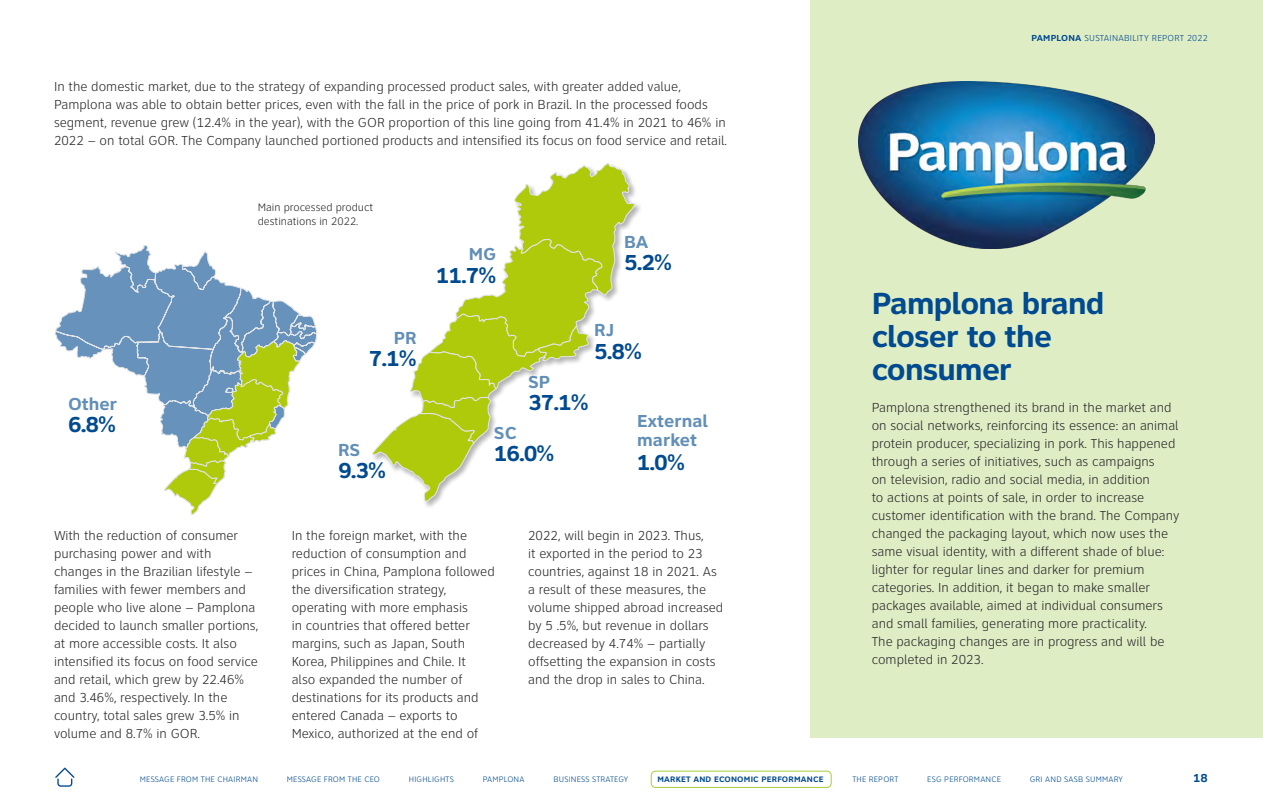
<style>
.page{position:relative;width:1263px;height:808px;background:#fff}
.page>*{position:absolute;margin:0;border:0;box-sizing:border-box;transform-origin:0 0}
.t1{font:700 31.5px/33px "Clearview ATT";letter-spacing:-.025em;color:#004a8f}
.t2{font:700 22.5px "Clearview ATT";color:#004a8f}
.t3{font:700 18px/19.5px "Clearview ATT";color:#628fb7}
.t4{font:300 13.5px/18px "Clearview ATT";color:#292829}
.t5{font:700 12px "Clearview ATT";color:#004a8f}
.t6{font:300 11.25px/13.5px "Clearview ATT";color:#292829}
.t7{font:300 9px "Clearview ATT";letter-spacing:.025em;color:#004a8f}
.t8{font:300 8.25px "Clearview ATT";letter-spacing:.025em;color:#004a8f}
.t9{font:700 8.25px "Clearview ATT";letter-spacing:.025em;color:#004a8f}
.s1{font-weight:700}
</style>
<div class="page">
<div style="left:811px;top:0;width:452px;height:738px;background:#dfedc5"></div>
<svg style="left:54px;top:245px;width:263px;height:190px"></svg>
<svg style="left:164px;top:340px;width:136px;height:175px"></svg>
<svg style="left:372px;top:163px;width:264px;height:339px"></svg>
<img style="left:859px;top:81px;width:295px;height:167px">
<svg style="left:55px;top:767px;width:19px;height:20px"></svg>
<div style="left:651px;top:771px;width:180px;height:17px;border:1px solid #a6ce39;border-radius:4px"></div>
<p class="t4" style="left:54px;top:78px;width:674px">In the domestic market, due to the strategy of expanding processed product sales, with greater added value, Pamplona was able to obtain better prices, even with the fall in the price of pork in Brazil. In the processed foods segment, revenue grew (12.4% in the year), with the GOR proportion of this line going from 41.4% in 2021 to 46% in 2022 – on total GOR. The Company launched portioned products and intensified its focus on food service and retail.</p>
<h3 class="t3" style="left:68px;top:394px;width:51px">Other</h3>
<h2 class="t2" style="left:68px;top:412px;width:49px">6.8%</h2>
<p class="t6" style="left:258px;top:201px;width:117px">Main processed product destinations in 2022.</p>
<h3 class="t3" style="left:394px;top:328px;width:25px">PR</h3>
<h2 class="t2" style="left:369px;top:346px;width:49px">7.1%</h2>
<h3 class="t3" style="left:469px;top:244px;width:29px">MG</h3>
<h2 class="t2" style="left:436px;top:262px;width:62px">11.7%</h2>
<h3 class="t3" style="left:624px;top:232px;width:26px">BA</h3>
<h2 class="t2" style="left:624px;top:250px;width:49px">5.2%</h2>
<h3 class="t3" style="left:594px;top:321px;width:22px">RJ</h3>
<h2 class="t2" style="left:594px;top:338px;width:49px">5.8%</h2>
<h3 class="t3" style="left:528px;top:372px;width:24px">SP</h3>
<h2 class="t2" style="left:528px;top:390px;width:62px">37.1%</h2>
<h3 class="t3" style="left:494px;top:423px;width:24px">SC</h3>
<h3 class="t3" style="left:338px;top:440px;width:24px">RS</h3>
<h2 class="t2" style="left:494px;top:441px;width:62px">16.0%</h2>
<h2 class="t2" style="left:338px;top:458px;width:49px">9.3%</h2>
<h3 class="t3" style="left:637px;top:411px;width:72px">External market</h3>
<h2 class="t2" style="left:637px;top:449px;width:49px">1.0%</h2>
<p class="t4" style="left:54px;top:527px;width:206px">With the reduction of consumer purchasing power and with changes in the Brazilian lifestyle – families with fewer members and people who live alone – Pamplona decided to launch smaller portions, at more accessible costs. It also intensified its focus on food service and retail, which grew by 22.46% and 3.46%, respectively. In the country, total sales grew 3.5% in volume and 8.7% in GOR.</p>
<p class="t4" style="left:292px;top:527px;width:205px">In the foreign market, with the reduction of consumption and prices in China, Pamplona followed the diversification strategy, operating with more emphasis<br>in countries that offered better margins, such as Japan, South<br>Korea, Philippines and Chile. It<br>also expanded the number of destinations for its products and entered Canada – exports to<br>Mexico, authorized at the end of</p>
<p class="t4" style="left:528px;top:527px;width:197px">2022, will begin in 2023. Thus,<br>it exported in the period to 23 countries, against 18 in 2021. As a result of these measures, the volume shipped abroad increased by 5 .5%, but revenue in dollars decreased by 4.74% – partially offsetting the expansion in costs and the drop in sales to China.</p>
<p class="t7" style="left:1031px;top:33px;width:178px"><span class="s1">PAMPLONA</span> SUSTAINABILITY REPORT 2022</p>
<h1 class="t1" style="left:872px;top:287px;width:234px">Pamplona brand closer to the consumer</h1>
<p class="t4" style="left:872px;top:399px;width:309px">Pamplona strengthened its brand in the market and on social networks, reinforcing its essence: an animal protein producer, specializing in pork. This happened through a series of initiatives, such as campaigns<br>on television, radio and social media, in addition<br>to actions at points of sale, in order to increase customer identification with the brand. The Company changed the packaging layout, which now uses the same visual identity, with a different shade of blue: lighter for regular lines and darker for premium categories. In addition, it began to make smaller packages available, aimed at individual consumers and small families, generating more practicality.<br>The packaging changes are in progress and will be completed in 2023.</p>
<p class="t8" style="left:140px;top:775px;width:120px">MESSAGE FROM THE CHAIRMAN</p>
<p class="t8" style="left:287px;top:775px;width:95px">MESSAGE FROM THE CEO</p>
<p class="t8" style="left:409px;top:775px;width:46px">HIGHLIGHTS</p>
<p class="t8" style="left:483px;top:775px;width:43px">PAMPLONA</p>
<p class="t8" style="left:553px;top:775px;width:76px">BUSINESS STRATEGY</p>
<p class="t9" style="left:657px;top:774px;width:168px">MARKET AND ECONOMIC PERFORMANCE</p>
<p class="t8" style="left:852px;top:775px;width:48px">THE REPORT</p>
<p class="t8" style="left:927px;top:775px;width:75px">ESG PERFORMANCE</p>
<p class="t8" style="left:1030px;top:775px;width:95px">GRI AND SASB SUMMARY</p>
<p class="t5" style="left:1193px;top:771px;width:16px">18</p>
</div>
